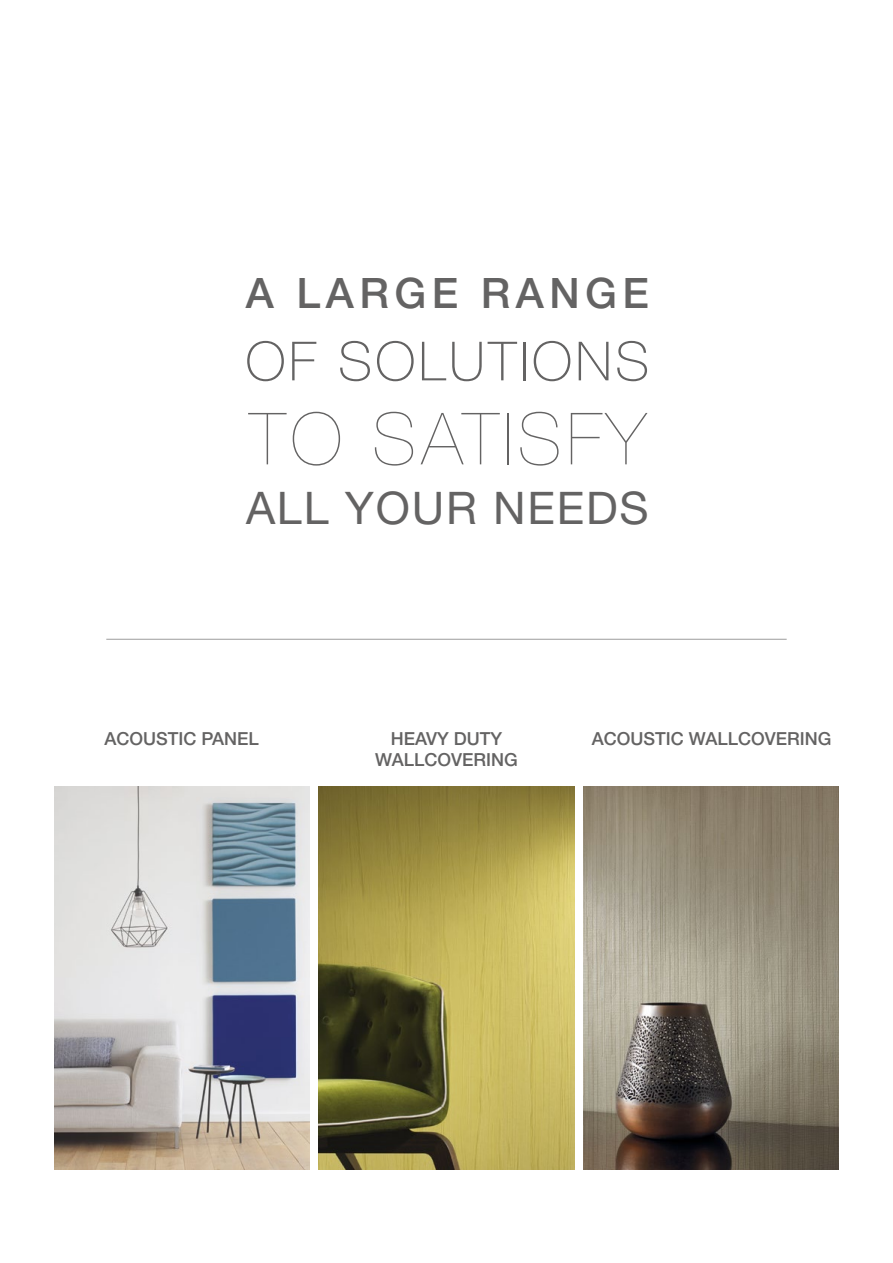
<style>
.page{position:relative;width:893px;height:1263px;background:#fff}
.page>*{position:absolute;margin:0;border:0;box-sizing:border-box;transform-origin:0 0}
.t1{font:200 72px "Helvetica Neue";letter-spacing:.07em;color:#646363}
.t2{font:100 54px "Helvetica Neue";letter-spacing:.06em;color:#646363}
.t3{font:45px "Helvetica Neue";letter-spacing:.04em;color:#646363}
.t4{font:500 42px "Helvetica Neue";letter-spacing:.13em;color:#646363}
.t5{font:500 18px "Helvetica Neue";color:#646363}
</style>
<div class="page">
<hr style="left:106px;top:639px;width:681px;height:1px;background:#9d9d9c">
<img style="left:54px;top:787px;width:255px;height:382px">
<img style="left:319px;top:787px;width:255px;height:382px">
<img style="left:584px;top:787px;width:255px;height:382px">
<h3 class="t4" style="left:246px;top:268px;width:405px">A LARGE RANGE</h3>
<h2 class="t2" style="left:246px;top:330px;width:405px">OF SOLUTIONS</h2>
<h1 class="t1" style="left:249px;top:397px;width:397px">TO SATISFY</h1>
<h3 class="t3" style="left:246px;top:481px;width:404px">ALL YOUR NEEDS</h3>
<p class="t5" style="left:104px;top:728px;width:156px">ACOUSTIC PANEL</p>
<p class="t5" style="left:391px;top:727px;width:113px">HEAVY DUTY</p>
<p class="t5" style="left:592px;top:727px;width:241px">ACOUSTIC WALLCOVERING</p>
<p class="t5" style="left:375px;top:749px;width:144px">WALLCOVERING</p>
</div>
